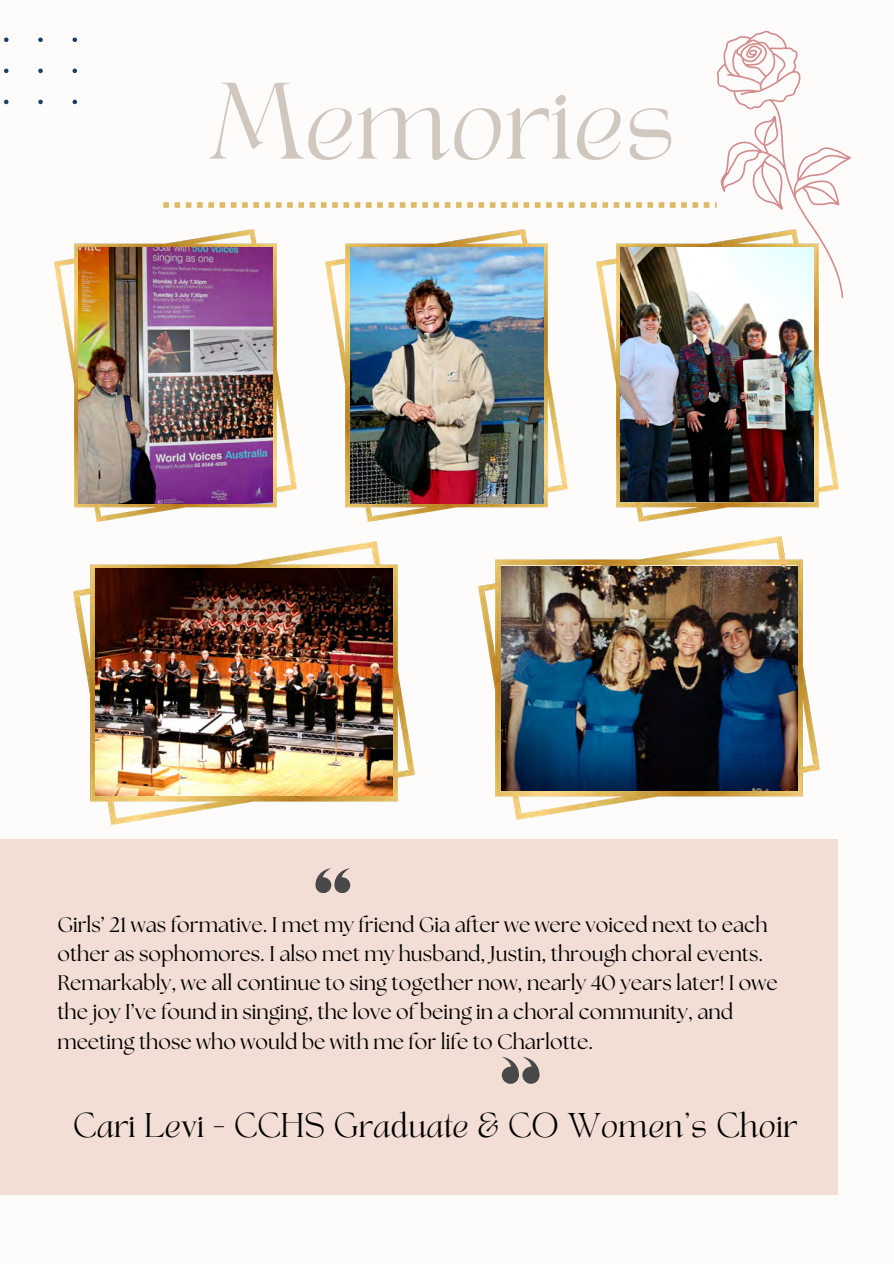
<style>
.page{position:relative;width:894px;height:1264px;background:#fff}
.page>*{position:absolute;margin:0;border:0;box-sizing:border-box;transform-origin:0 0}
.t1{font:75.9px "TANAEGEAN";color:#d0c7bf}
.t2{font:24px "TANAEGEAN";color:#000}
.t3{font:21px/29.2px "The Seasons";color:#000}
</style>
<div class="page">
<div style="left:0;top:0;width:893px;height:1263px;background:#fdfcfb"></div>
<svg style="left:163px;top:202px;width:510px;height:6px"></svg>
<div style="left:0;top:839px;width:837px;height:355px;background:#f2ded5"></div>
<svg style="left:315px;top:868px;width:35px;height:24px"></svg>
<svg style="left:501px;top:1056px;width:38px;height:27px"></svg>
<svg style="left:4px;top:38px;width:5px;height:4px"></svg>
<svg style="left:38px;top:38px;width:5px;height:4px"></svg>
<svg style="left:72px;top:38px;width:5px;height:4px"></svg>
<svg style="left:4px;top:69px;width:5px;height:4px"></svg>
<svg style="left:38px;top:69px;width:5px;height:4px"></svg>
<svg style="left:72px;top:69px;width:5px;height:4px"></svg>
<svg style="left:4px;top:100px;width:5px;height:4px"></svg>
<svg style="left:38px;top:100px;width:5px;height:4px"></svg>
<svg style="left:72px;top:100px;width:5px;height:4px"></svg>
<svg style="left:673px;top:30px;width:178px;height:269px"></svg>
<img style="left:55px;top:229px;width:242px;height:293px">
<img style="left:325px;top:229px;width:242px;height:293px">
<img style="left:596px;top:229px;width:242px;height:293px">
<img style="left:74px;top:541px;width:341px;height:283px">
<img style="left:478px;top:536px;width:341px;height:283px">
<img style="left:501px;top:566px;width:296px;height:224px">
<img style="left:78px;top:247px;width:195px;height:257px">
<img style="left:350px;top:247px;width:193px;height:257px">
<img style="left:619px;top:247px;width:194px;height:254px">
<img style="left:96px;top:568px;width:297px;height:228px">
<p class="t1" style="left:209px;top:78px;width:468px">Memories</p>
<p class="t3" style="left:57px;top:911px;width:721px">Girls’ 21 was formative. I met my friend Gia after we were voiced next to each other as sophomores. I also met my husband, Justin, through choral events.<br>Remarkably, we all continue to sing together now, nearly 40 years later! I owe the joy I’ve found in singing, the love of being in a choral community, and meeting those who would be with me for life to Charlotte.</p>
<h1 class="t2" style="left:73px;top:1111px;width:725px">Cari Levi - CCHS Graduate &amp; CO Women’s Choir</h1>
</div>
